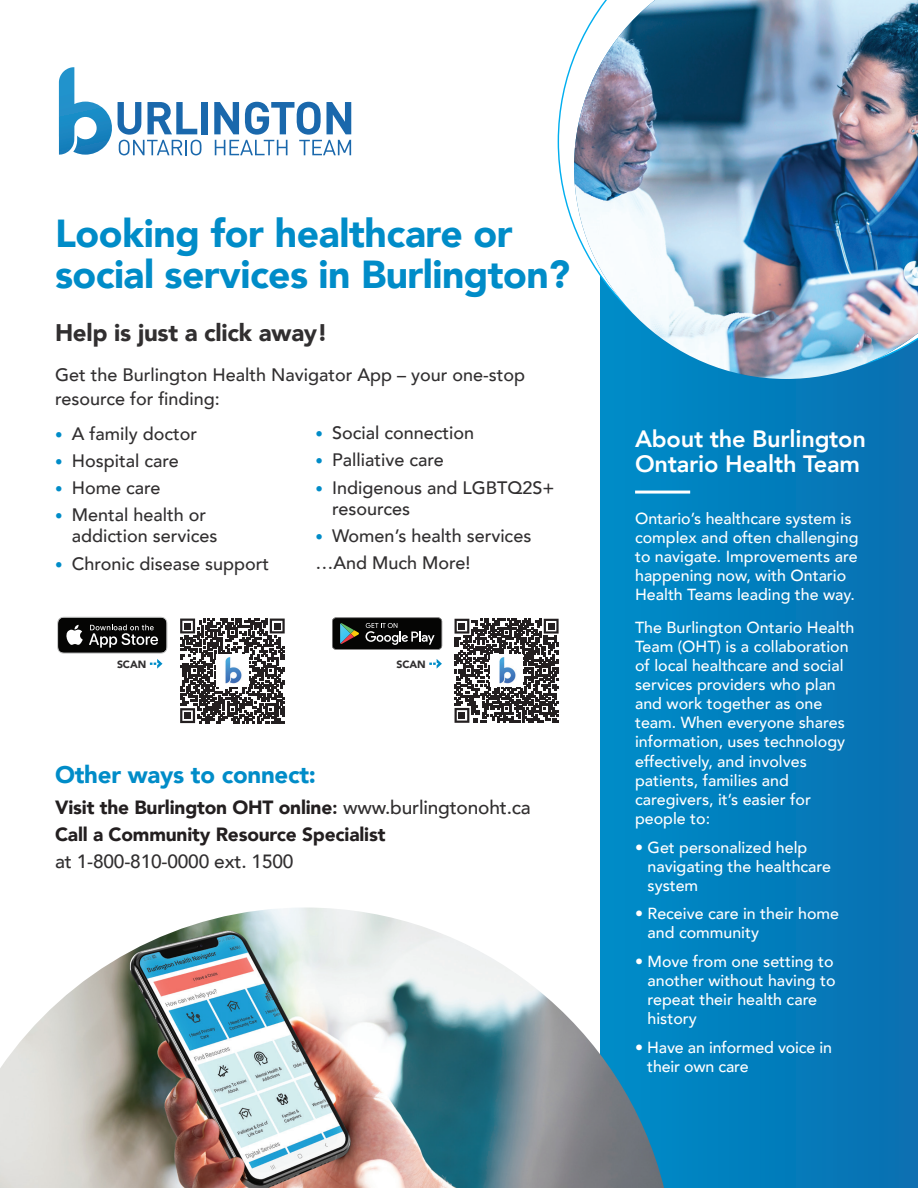
<style>
.page{position:relative;width:918px;height:1188px;background:#fff}
.page>*{position:absolute;margin:0;border:0;box-sizing:border-box;transform-origin:0 0}
.Headline_1{font:900 39px/40.5px "Avenir";letter-spacing:-.015em;color:#008cc8}
.Headline_1-2{font:900 24px "Avenir";letter-spacing:-.01em;color:#312f30}
.Headline_1-3{font:900 24px "Avenir";letter-spacing:-.01em;color:#008cc8}
.Headline_1-4{font:800 23.7px/25.5px "Avenir";letter-spacing:-.01em;color:#fff}
.Headline_1-5{font:900 19.2px/27px "Avenir";letter-spacing:-.01em;color:#231f20}
.Body_Text{font:500 18px/21px "Avenir";color:#312f30}
.Body_Text-2{font:500 16.05px/19.2px "Avenir";color:#fff}
.Headline_1-6{font:900 10.5px "Avenir";letter-spacing:-.01em;color:#312f30}
.s1{font-size:15px;color:#008cc8}
.s2{font-weight:800}
.s3{font-weight:500;color:#312f30}
</style>
<div class="page">
<div style="left:600px;top:221px;width:318px;height:967px;background:linear-gradient(to right,#008dc9,#096fb1)"></div>
<img style="left:0;top:908px;width:664px;height:280px">
<img style="left:574px;top:0;width:344px;height:379px">
<div style="left:202px;top:102px;width:6px;height:32px;background:#1a68ac"></div>
<svg style="left:214px;top:102px;width:137px;height:53px"></svg>
<svg style="left:59px;top:67px;width:142px;height:88px"></svg>
<svg style="left:180px;top:619px;width:105px;height:104px"></svg>
<div style="left:184px;top:712px;width:7px;height:7px;background:#231f20"></div>
<img style="left:216px;top:655px;width:32px;height:32px">
<svg style="left:455px;top:619px;width:104px;height:104px"></svg>
<div style="left:459px;top:712px;width:6px;height:7px;background:#231f20"></div>
<img style="left:491px;top:655px;width:31px;height:32px">
<svg style="left:429px;top:659px;width:13px;height:10px"></svg>
<hr style="left:635px;top:491px;width:55px;height:3px;background:#fff">
<svg style="left:63px;top:616px;width:105px;height:33px"></svg>
<svg style="left:57px;top:617px;width:110px;height:52px"></svg>
<svg style="left:332px;top:617px;width:110px;height:33px;background:#2e302e"></svg>
<p class="Headline_1" style="left:55px;top:213px;width:517px">Looking for healthcare or social services in Burlington?</p>
<p class="Headline_1-2" style="left:55px;top:312px;width:274px">Help is just a click away!</p>
<p class="Body_Text" style="left:55px;top:362px;width:472px;line-height:24px">Get the Burlington Health Navigator App – your one-stop resource for finding:</p>
<p class="Body_Text" style="left:55px;top:422px;width:144px"><span class="s1">•</span> A family doctor</p>
<p class="Body_Text" style="left:55px;top:449px;width:125px"><span class="s1">•</span> Hospital care</p>
<p class="Body_Text" style="left:55px;top:476px;width:107px"><span class="s1">•</span> Home care</p>
<p class="Body_Text" style="left:72px;top:504px;width:147px;text-indent:-17px"><span class="s1">•</span> Mental health or addiction services</p>
<p class="Body_Text" style="left:55px;top:552px;width:216px"><span class="s1">•</span> Chronic disease support</p>
<p class="Body_Text" style="left:315px;top:422px;width:160px"><span class="s1">•</span> Social connection</p>
<p class="Body_Text" style="left:315px;top:449px;width:130px"><span class="s1">•</span> Palliative care</p>
<p class="Body_Text" style="left:332px;top:476px;width:224px;text-indent:-17px"><span class="s1">•</span> Indigenous and LGBTQ2S+ resources</p>
<p class="Body_Text" style="left:315px;top:524px;width:217px"><span class="s1">•</span> Women’s health services</p>
<p class="Body_Text" style="left:315px;top:551px;width:157px">…And Much More!</p>
<p class="Headline_1-6" style="left:117px;top:655px;width:31px">SCAN</p>
<p class="Headline_1-6" style="left:396px;top:655px;width:31px">SCAN</p>
<p class="Headline_1-3" style="left:55px;top:754px;width:263px">Other ways to connect:</p>
<p class="Headline_1-5" style="left:55px;top:794px;width:477px">Visit the Burlington OHT online<span class="s2">:</span> <span class="s3">www.burlingtonoht.ca</span></p>
<p class="Headline_1-5" style="left:55px;top:821px;width:332px">Call a Community Resource Specialist <span class="s3">at 1-800-810-0000 ext. 1500</span></p>
<p class="Headline_1-4" style="left:635px;top:426px;width:232px">About the Burlington<br>Ontario Health Team</p>
<p class="Body_Text-2" style="left:635px;top:508px;width:225px">Ontario’s healthcare system is complex and often challenging to navigate. Improvements are happening now, with Ontario<br>Health Teams leading the way.</p>
<p class="Body_Text-2" style="left:635px;top:617px;width:221px">The Burlington Ontario Health<br>Team (OHT) is a collaboration of local healthcare and social services providers who plan and work together as one team. When everyone shares information, uses technology effectively, and involves patients, families and caregivers, it’s easier for people to:</p>
<p class="Body_Text-2" style="left:648px;top:836px;width:185px;text-indent:-12px">• Get personalized help navigating the healthcare system</p>
<p class="Body_Text-2" style="left:648px;top:903px;width:193px;text-indent:-12px">• Receive care in their home and community</p>
<p class="Body_Text-2" style="left:648px;top:951px;width:190px;text-indent:-12px">• Move from one setting to another without having to repeat their health care history</p>
<p class="Body_Text-2" style="left:647px;top:1037px;width:186px;text-indent:-12px">• Have an informed voice in their own care</p>
</div>
